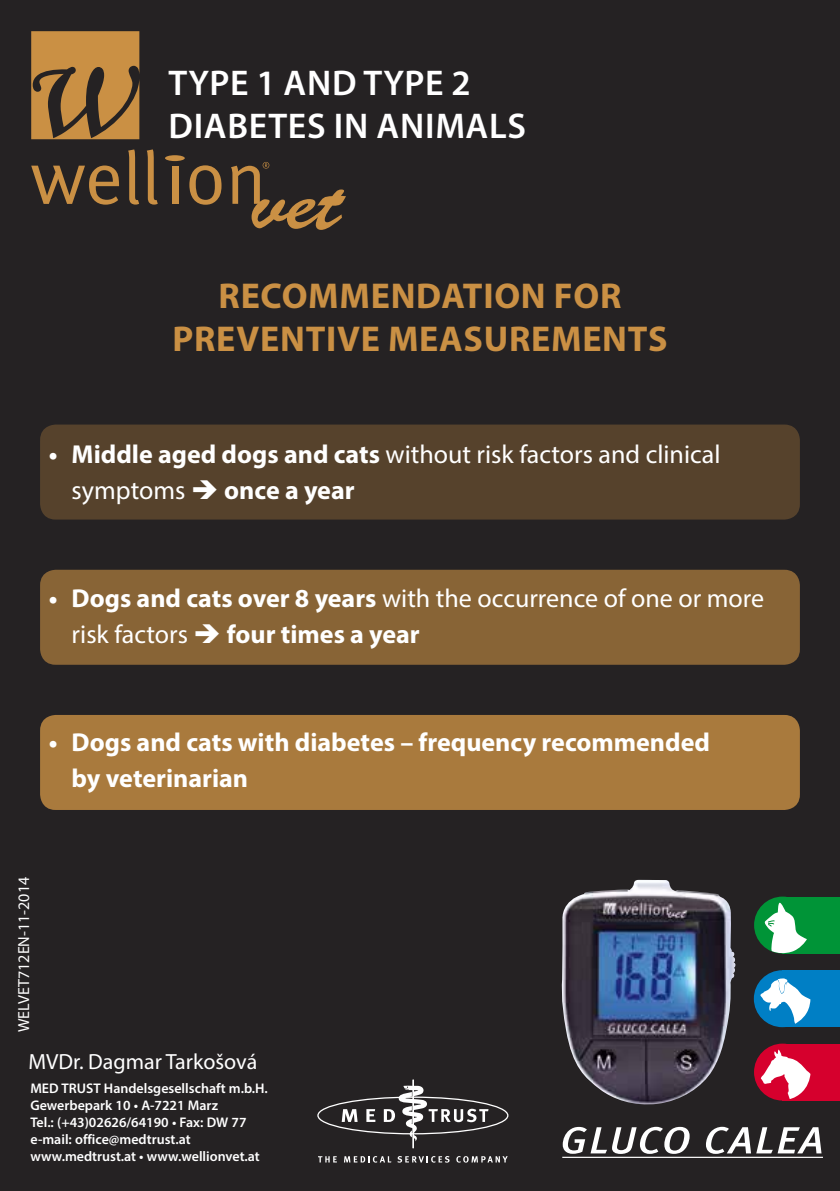
<style>
.page{position:relative;width:840px;height:1191px;background:#fff}
.page>*{position:absolute;margin:0;border:0;box-sizing:border-box;transform-origin:0 0}
.t1{font:700 36px/43.2px "Myriad Pro";letter-spacing:.02em;color:#ca9044;text-align:center}
.t2{font:600 35.8px/43px "Myriad Pro";letter-spacing:.02em;color:#fff}
.t3{font:26px/36px "Myriad Pro";color:#fff}
.t4{font:700 26px/36px "Myriad Pro";color:#fff}
.t5{font:22px "Myriad Pro";color:#fff}
.t6{font:16px "Myriad Pro";color:#fff}
.t7{font:600 14px/16.8px "Myriad Pro";color:#fff}
.s1{font-weight:700}
</style>
<div class="page">
<div style="left:0;top:0;width:839px;height:1191px;background:#252223"></div>
<svg style="left:128px;top:149px;width:11px;height:56px"></svg>
<svg style="left:147px;top:149px;width:11px;height:56px"></svg>
<div style="left:172px;top:167px;width:6px;height:37px;background:#ca9044"></div>
<svg style="left:189px;top:165px;width:32px;height:40px"></svg>
<svg style="left:31px;top:165px;width:88px;height:40px"></svg>
<div style="left:165px;top:155px;width:20px;height:6px;background:#ca9044;border-radius:50%"></div>
<svg style="left:231px;top:162px;width:115px;height:68px"></svg>
<svg style="left:31px;top:31px;width:108px;height:108px"></svg>
<div style="left:40px;top:715px;width:759px;height:95px;background:#a97a3d;border-radius:16px"></div>
<div style="left:40px;top:570px;width:759px;height:95px;background:#886436;border-radius:16px"></div>
<div style="left:40px;top:424px;width:759px;height:95px;background:#56422c;border-radius:16px"></div>
<svg style="left:341px;top:1109px;width:16px;height:13px"></svg>
<svg style="left:366px;top:1109px;width:9px;height:13px"></svg>
<svg style="left:383px;top:1079px;width:105px;height:69px"></svg>
<svg style="left:318px;top:1156px;width:18px;height:6px"></svg>
<svg style="left:344px;top:1156px;width:47px;height:6px"></svg>
<svg style="left:397px;top:1156px;width:52px;height:6px"></svg>
<svg style="left:456px;top:1156px;width:51px;height:6px"></svg>
<img style="left:561px;top:880px;width:174px;height:225px">
<div style="left:781px;top:896px;width:58px;height:57px;background:#009437"></div>
<div style="left:781px;top:970px;width:58px;height:57px;background:#007fc5"></div>
<div style="left:781px;top:1043px;width:58px;height:57px;background:#d6002d"></div>
<svg style="left:753px;top:896px;width:57px;height:57px"></svg>
<svg style="left:763px;top:902px;width:43px;height:52px"></svg>
<div style="left:753px;top:970px;width:57px;height:57px;background:#007fc5;border-radius:50%"></div>
<svg style="left:760px;top:978px;width:50px;height:45px"></svg>
<svg style="left:753px;top:1043px;width:57px;height:57px"></svg>
<svg style="left:760px;top:1049px;width:50px;height:50px"></svg>
<svg style="left:562px;top:1126px;width:127px;height:28px"></svg>
<svg style="left:706px;top:1126px;width:115px;height:27px"></svg>
<hr style="left:562px;top:1156px;width:260px;height:2px;background:#fff">
<h2 class="t2" style="left:168px;top:60px;width:359px">TYPE 1 and TYPE 2 diabetes in animals</h2>
<h1 class="t1" style="left:172px;top:273px;width:496px">RECOMMENDATION FOR<br>PREVENTIVE MEASUREMENTS</h1>
<h3 class="t3" style="left:72px;top:436px;width:650px;text-indent:-23px"><span class="s1">• Middle aged dogs and cats</span> without risk factors and clinical symptoms ➔ <span class="s1">once a year</span></h3>
<h3 class="t3" style="left:72px;top:580px;width:693px;text-indent:-23px"><span class="s1">• Dogs and cats over 8 years</span> with the occurrence of one or more risk factors ➔ <span class="s1">four times a year</span></h3>
<h3 class="t4" style="left:72px;top:724px;width:639px;text-indent:-23px">• Dogs and cats with diabetes – frequency recommended by veterinarian</h3>
<p class="t6" style="left:14px;top:1032px;width:157px;rotate:-90deg">WELVET712EN-11-2014</p>
<h3 class="t5" style="left:28px;top:1048px;width:230px">MVDr. Dagmar Tarkošová</h3>
<p class="t7" style="left:30px;top:1080px;width:239px">MED TRUST Handelsgesellschaft m.b.H.<br>Gewerbepark 10 • A-7221 Marz<br>Tel.: (+43)02626/64190 • Fax: DW 77 e-mail: office@medtrust.at www.medtrust.at • www.wellionvet.at</p>
</div>
